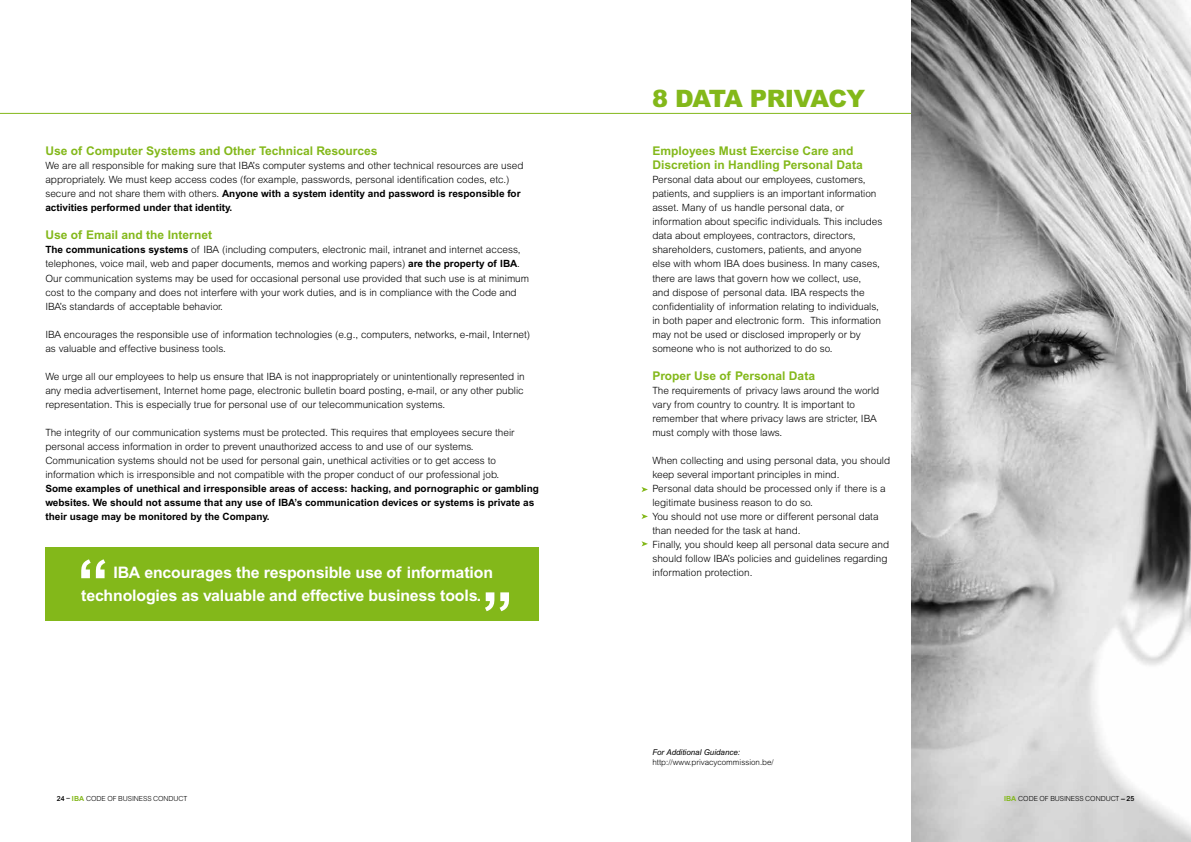
<style>
.page{position:relative;width:1191px;height:842px;background:#fff}
.page>*{position:absolute;margin:0;border:0;box-sizing:border-box;transform-origin:0 0}
.t1{font:900 24px "Arial";color:#83b81a}
.t2{font:700 15.9px/22.4px "Arial";letter-spacing:-.01em;color:#fff}
.t3{font:700 12px/14px "Arial";color:#83b81a}
.t4{font:300 10px/14px "Arial";color:#000}
.t5{font:700 10px/14px "Arial";color:#000}
.t6{font:300 8px "Arial";color:#000}
.t7{font:italic 8px "Arial";color:#000}
.t8{font:300 7px "Arial";color:#000}
.t9{font:500 7px "Arial";color:#000}
.s1{font-weight:700}
.s2{font-weight:500}
.s3{font-weight:700;color:#83b81a}
</style>
<div class="page">
<div style="left:45px;top:547px;width:494px;height:74px;background:#83b81a"></div>
<hr style="left:0;top:113px;width:1191px;height:1px;background:#83b81a">
<img style="left:912px;top:0;width:279px;height:842px">
<svg style="left:641px;top:487px;width:7px;height:5px"></svg>
<svg style="left:641px;top:514px;width:7px;height:5px"></svg>
<svg style="left:641px;top:541px;width:7px;height:5px"></svg>
<svg style="left:81px;top:559px;width:24px;height:19px"></svg>
<svg style="left:485px;top:592px;width:24px;height:19px"></svg>
<p class="t3" style="left:45px;top:144px;width:334px">Use of Computer Systems and Other Technical Resources</p>
<p class="t4" style="left:45px;top:159px;width:479px">We are all responsible for making sure that IBA’s computer systems and other technical resources are used appropriately. We must keep access codes (for example, passwords, personal identification codes, etc.) secure and not share them with others. <span class="s1">Anyone with a system identity and password is responsible for activities performed under that identity.</span></p>
<p class="t3" style="left:45px;top:228px;width:168px">Use of Email and the Internet</p>
<p class="t4" style="left:45px;top:243px;width:485px"><span class="s1">The communications systems</span> of IBA (including computers, electronic mail, intranet and internet access, telephones, voice mail, web and paper documents, memos and working papers) <span class="s1">are the property of IBA</span>.<br>Our communication systems may be used for occasional personal use provided that such use is at minimum cost to the company and does not interfere with your work duties, and is in compliance with the Code and IBA’s standards of acceptable behavior.</p>
<p class="t4" style="left:45px;top:327px;width:486px">IBA encourages the responsible use of information technologies (e.g., computers, networks, e-mail, Internet) as valuable and effective business tools.</p>
<p class="t4" style="left:45px;top:369px;width:481px;text-align:justify">We urge all our employees to help us ensure that IBA is not inappropriately or unintentionally represented in any media advertisement, Internet home page, electronic bulletin board posting, e-mail, or any other public representation. This is especially true for personal use of our telecommunication systems.</p>
<p class="t4" style="left:45px;top:425px;width:471px">The integrity of our communication systems must be protected. This requires that employees secure their personal access information in order to prevent unauthorized access to and use of our systems.<br>Communication systems should not be used for personal gain, unethical activities or to get access to information which is irresponsible and not compatible with the proper conduct of our professional job.</p>
<p class="t5" style="left:45px;top:481px;width:495px">Some examples of unethical and irresponsible areas of access: hacking, and pornographic or gambling websites. We should not assume that any use of IBA’s communication devices or systems is private as their usage may be monitored by the Company.</p>
<h2 class="t2" style="left:81px;top:561px;width:413px;text-indent:32px">IBA encourages the responsible use of information technologies as valuable and effective business tools.</h2>
<h1 class="t1" style="left:652px;top:83px;width:214px">8 DATA PR IVACY</h1>
<p class="t3" style="left:652px;top:144px;width:212px">Employees Must Exercise Care and<br>Discretion in Handling Personal Data</p>
<p class="t4" style="left:652px;top:173px;width:231px">Personal data about our employees, customers, patients, and suppliers is an important information asset. Many of us handle personal data, or information about specific individuals. This includes data about employees, contractors, directors, shareholders, customers, patients, and anyone else with whom IBA does business. In many cases, there are laws that govern how we collect, use,<br>and dispose of personal data. IBA respects the confidentiality of information relating to individuals, in both paper and electronic form. This information may not be used or disclosed improperly or by someone who is not authorized to do so.</p>
<p class="t3" style="left:652px;top:368px;width:164px">Proper Use of Personal Data</p>
<p class="t4" style="left:652px;top:383px;width:228px">The requirements of privacy laws around the world vary from country to country. It is important to remember that where privacy laws are stricter, IBA must comply with those laws.</p>
<p class="t4" style="left:652px;top:453px;width:239px">When collecting and using personal data, you should keep several important principles in mind.<br>Personal data should be processed only if there is a legitimate business reason to do so.<br>You should not use more or different personal data than needed for the task at hand.<br>Finally, you should keep all personal data secure and should follow IBA’s policies and guidelines regarding information protection.</p>
<p class="t7" style="left:652px;top:747px;width:89px">For Additional Guidance:</p>
<p class="t6" style="left:652px;top:757px;width:123px">http://www.privacycommission.be/</p>
<p class="t8" style="left:57px;top:794px;width:38px"><span class="s2">24 –</span> <span class="s3">IBA</span> Code</p>
<p class="t8" style="left:107px;top:794px;width:13px">of business</p>
<p class="t8" style="left:153px;top:794px;width:2px">conduct</p>
<p class="t8" style="left:1004px;top:794px;width:22px"><span class="s3">IBA</span> Code</p>
<p class="t8" style="left:1039px;top:794px;width:13px">of business</p>
<p class="t8" style="left:1085px;top:794px;width:2px">conduct</p>
<p class="t9" style="left:1121px;top:794px;width:15px"><span class="s1">–</span>25</p>
</div>
